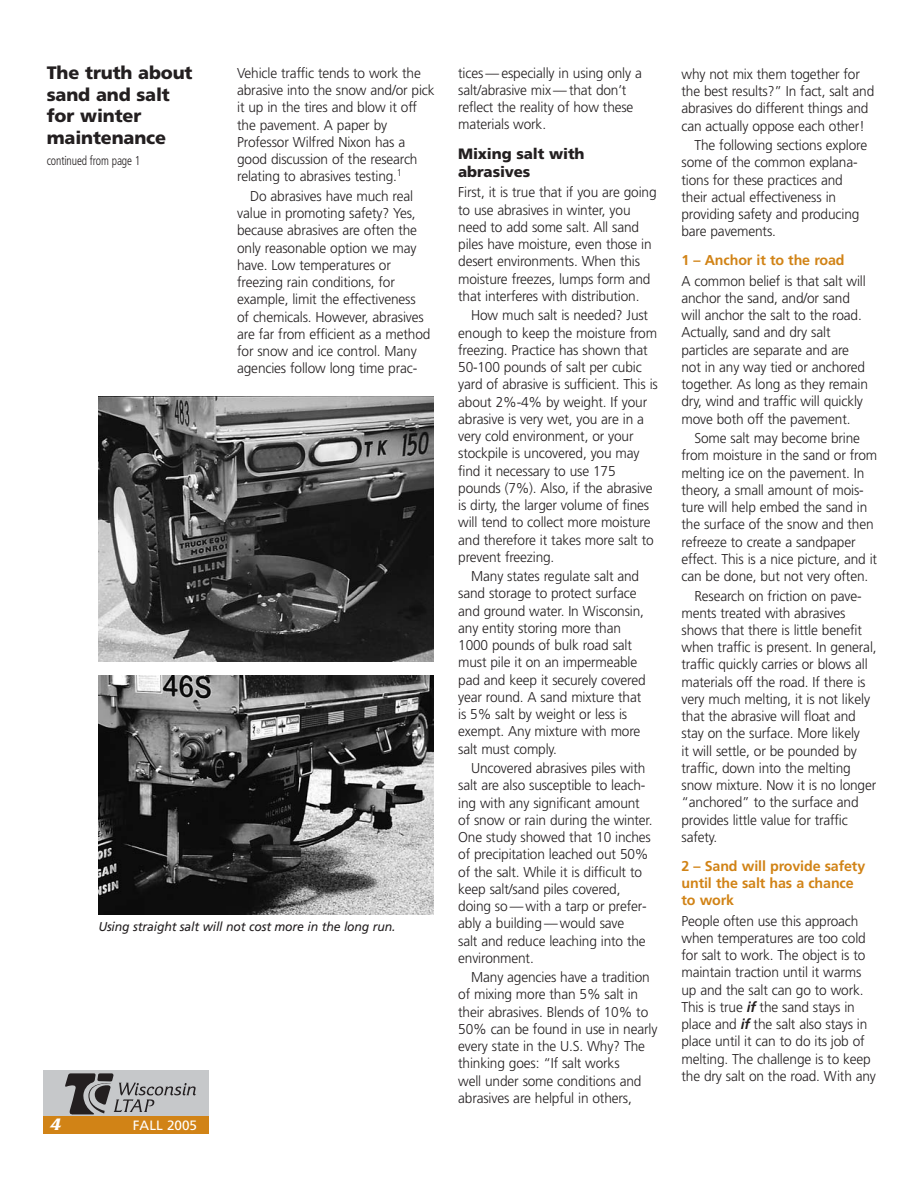
<style>
.page{position:relative;width:918px;height:1188px;background:#fff}
.page>*{position:absolute;margin:0;border:0;box-sizing:border-box;transform-origin:0 0}
.t1{font:900 18px/21.6px "Frutiger";letter-spacing:-.01em;color:#231f20}
.t2{font:italic 700 16.5px "Friz Qua";color:#fff}
.t3{font:900 15px/18px "Frutiger";letter-spacing:-.01em;color:#231f20}
.t4{font:300 14.25px/17.2px "Frutiger";letter-spacing:-.01em;color:#231f20;scale:.96 1}
.t5{font:700 14.25px/17.1px "Frutiger";letter-spacing:-.01em;color:#d18316}
.t6{font:13.5px "Frutiger";color:#fff}
.t7{font:italic 12.75px "Frutiger";letter-spacing:-.01em;color:#231f20;scale:.96 1}
.t8{font:300 condensed 12.75px "Frutiger";letter-spacing:-.01em;color:#231f20;scale:.9 1}
.s1{font-weight:700;font-style:italic}
</style>
<div class="page">
<div style="left:43px;top:1116px;width:165px;height:18px;background:#d18316"></div>
<div style="left:43px;top:1070px;width:165px;height:46px;background:#c6c8ca"></div>
<svg style="left:65px;top:1073px;width:131px;height:41px"></svg>
<img style="left:98px;top:396px;width:336px;height:265px">
<img style="left:99px;top:676px;width:334px;height:238px">
<p class="t1" style="left:47px;top:63px;width:147px">The truth about sand and salt for winter maintenance</p>
<p class="t8" style="left:47px;top:155px;width:106px">continued from page 1</p>
<p class="t4" style="left:237px;top:66px;width:207px">Vehicle traffic tends to work the abrasive into the snow and/or pick it up in the tires and blow it off the pavement. A paper by<br>Professor Wilfred Nixon has a good discussion of the research relating to abrasives testing.<sup>1</sup></p>
<p class="t4" style="left:237px;top:188px;width:203px;text-indent:13px">Do abrasives have much real value in promoting safety? Yes, because abrasives are often the only reasonable option we may have. Low temperatures or freezing rain conditions, for example, limit the effectiveness of chemicals. However, abrasives are far from efficient as a method for snow and ice control. Many agencies follow long time prac-</p>
<p class="t7" style="left:98px;top:921px;width:311px">Using straight salt will not cost more in the long run.</p>
<p class="t2" style="left:50px;top:1118px;width:12px">4</p>
<p class="t6" style="left:133px;top:1117px;width:66px">FALL 2005</p>
<p class="t4" style="left:458px;top:65px;width:193px">tices — especially in using only a salt/abrasive mix — that don’t reflect the reality of how these materials work.</p>
<p class="t3" style="left:458px;top:146px;width:128px">Mixing salt with abrasives</p>
<p class="t4" style="left:458px;top:185px;width:208px">First, it is true that if you are going to use abrasives in winter, you need to add some salt. All sand piles have moisture, even those in desert environments. When this moisture freezes, lumps form and that interferes with distribution.</p>
<p class="t4" style="left:458px;top:308px;width:209px;text-indent:13px">How much salt is needed? Just enough to keep the moisture from freezing. Practice has shown that<br>50-100 pounds of salt per cubic yard of abrasive is sufficient. This is about 2%-4% by weight. If your abrasive is very wet, you are in a very cold environment, or your stockpile is uncovered, you may find it necessary to use 175 pounds (7%). Also, if the abrasive is dirty, the larger volume of fines will tend to collect more moisture and therefore it takes more salt to prevent freezing.</p>
<p class="t4" style="left:458px;top:569px;width:197px;text-indent:13px">Many states regulate salt and sand storage to protect surface and ground water. In Wisconsin, any entity storing more than<br>1000 pounds of bulk road salt must pile it on an impermeable pad and keep it securely covered year round. A sand mixture that is 5% salt by weight or less is exempt. Any mixture with more salt must comply.</p>
<p class="t4" style="left:458px;top:761px;width:204px;text-indent:13px">Uncovered abrasives piles with salt are also susceptible to leach&shy;ing with any significant amount of snow or rain during the winter.<br>One study showed that 10 inches of precipitation leached out 50% of the salt. While it is difficult to keep salt/sand piles covered, doing so — with a tarp or prefer&shy;ably a building — would save<br>salt and reduce leaching into the environment.</p>
<p class="t4" style="left:458px;top:970px;width:209px;text-indent:13px">Many agencies have a tradition of mixing more than 5% salt in their abrasives. Blends of 10% to<br>50% can be found in use in nearly every state in the U.S. Why? The thinking goes: “If salt works<br>well under some conditions and abrasives are helpful in others,</p>
<p class="t4" style="left:682px;top:66px;width:202px">why not mix them together for the best results?” In fact, salt and abrasives do different things and can actually oppose each other!</p>
<p class="t4" style="left:682px;top:138px;width:195px;text-indent:13px">The following sections explore some of the common explana&shy;tions for these practices and their actual effectiveness in providing safety and producing bare pavements.</p>
<p class="t5" style="left:682px;top:253px;width:165px">1 – Anchor it to the road</p>
<p class="t4" style="left:682px;top:273px;width:196px">A common belief is that salt will anchor the sand, and/or sand will anchor the salt to the road.<br>Actually, sand and dry salt particles are separate and are not in any way tied or anchored together. As long as they remain dry, wind and traffic will quickly move both off the pavement.</p>
<p class="t4" style="left:682px;top:431px;width:205px;text-indent:13px">Some salt may become brine from moisture in the sand or from melting ice on the pavement. In theory, a small amount of mois&shy;ture will help embed the sand in the surface of the snow and then refreeze to create a sandpaper effect. This is a nice picture, and it can be done, but not very often.</p>
<p class="t4" style="left:682px;top:588px;width:205px;text-indent:13px">Research on friction on pave&shy;ments treated with abrasives shows that there is little benefit when traffic is present. In general, traffic quickly carries or blows all materials off the road. If there is very much melting, it is not likely that the abrasive will float and stay on the surface. More likely<br>it will settle, or be pounded by traffic, down into the melting snow mixture. Now it is no longer “anchored” to the surface and provides little value for traffic safety.</p>
<p class="t5" style="left:682px;top:858px;width:185px">2 – Sand will provide safety until the salt has a chance to work</p>
<p class="t4" style="left:682px;top:913px;width:204px">People often use this approach when temperatures are too cold for salt to work. The object is to maintain traction until it warms up and the salt can go to work.<br>This is true <span class="s1">if</span> the sand stays in place and <span class="s1">if</span> the salt also stays in place until it can to do its job of melting. The challenge is to keep the dry salt on the road. With any</p>
</div>
